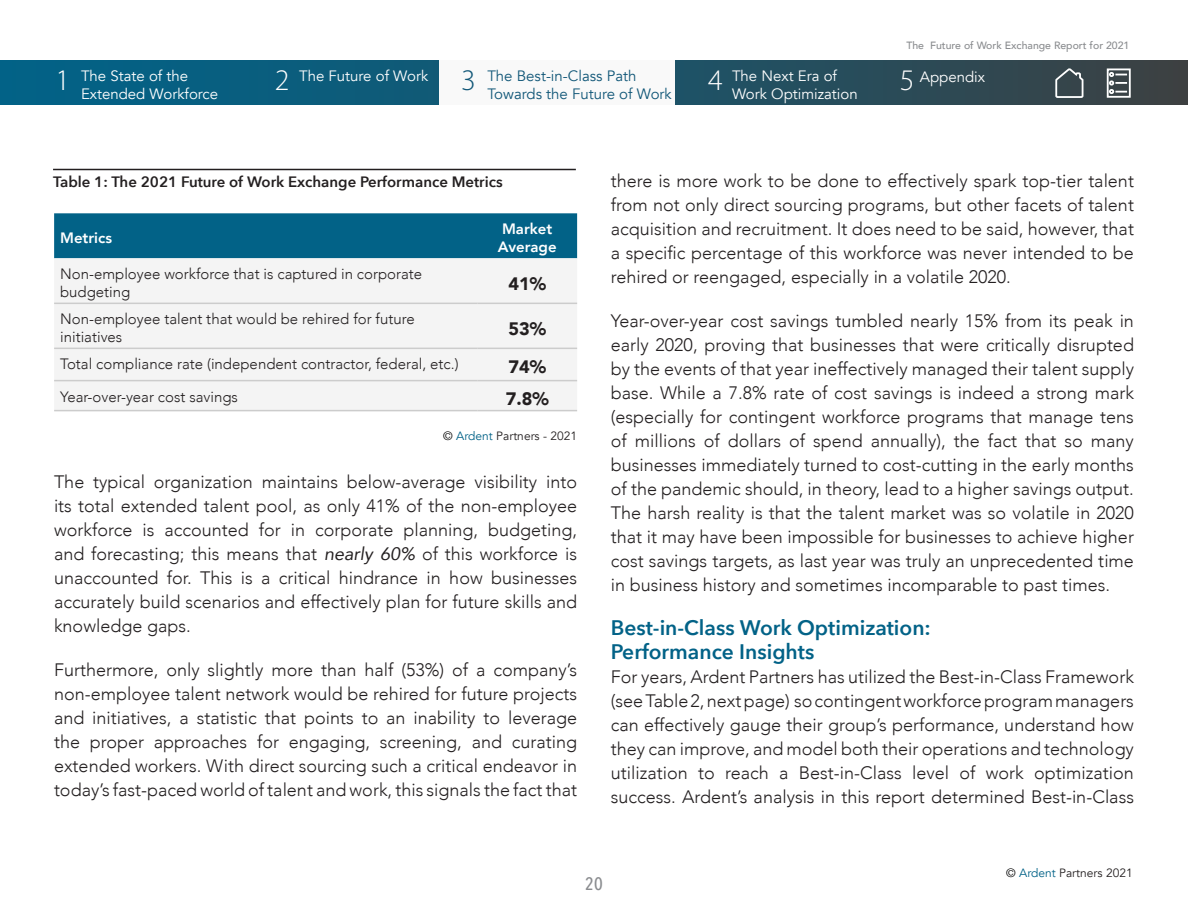
<style>
.page{position:relative;width:1188px;height:918px;background:#fff}
.page>*{position:absolute;margin:0;border:0;box-sizing:border-box;transform-origin:0 0}
.t1{font:300 30px "Myriad Pro";color:#fff}
.t2{font:300 30px "Myriad Pro";color:#115778}
.Heading{font:600 21px/24px "Avenir Next";color:#026287}
.body{font:300 18px/24px "Avenir";color:#231f20;text-align:justify}
.Cell_Number{font:900 18px "Avenir";color:#231f20}
.t3{font:500 18px "Avenir Next Condensed";color:#8a8c8f}
.Cell_Text{font:300 15px/18px "Avenir";color:#231f20}
.t4{font:15px/18px "Avenir";color:#fff}
.Figure_Heading{font:600 15px "Avenir Next";color:#231f20}
.t5{font:15px/18px "Avenir";color:#115778}
.Cell_Header{font:800 15px/18px "Avenir";color:#fff}
.t6{font:12px "Avenir";color:#231f20}
.t7{font:500 10.5px "Avenir";color:#8a8c8f}
.s1{color:#000}
.s2{color:#026287}
.s3{font-weight:400;font-style:italic}
.s4{color:#211d1e}
</style>
<div class="page">
<hr style="left:53px;top:169px;width:523px;height:1px;background:#231f20">
<div style="left:54px;top:213px;width:523px;height:45px;background:#026287"></div>
<div style="left:54px;top:258px;width:523px;height:152px;background:#f4f4f4"></div>
<hr style="left:54px;top:303px;width:423px;height:1px;background:#ccc">
<hr style="left:477px;top:303px;width:100px;height:1px;background:#ccc">
<hr style="left:54px;top:348px;width:423px;height:1px;background:#ccc">
<hr style="left:477px;top:348px;width:100px;height:1px;background:#ccc">
<hr style="left:54px;top:380px;width:423px;height:1px;background:#ccc">
<hr style="left:477px;top:380px;width:100px;height:1px;background:#ccc">
<hr style="left:54px;top:410px;width:423px;height:1px;background:#ccc">
<hr style="left:477px;top:410px;width:100px;height:1px;background:#ccc">
<svg style="left:0;top:60px;width:1188px;height:45px;background:#1b5469"></svg>
<div style="left:440px;top:60px;width:235px;height:45px;background:#f9f9f9"></div>
<svg style="left:1106px;top:68px;width:26px;height:31px"></svg>
<svg style="left:1054px;top:67px;width:31px;height:32px"></svg>
<p class="t7" style="left:906px;top:37px;width:225px">The Future of Work Exchange Report for 2021</p>
<h1 class="t1" style="left:56px;top:62px;width:16px">1</h1>
<p class="t4" style="left:299px;top:67px;width:131px">The Future of Work</p>
<p class="t4" style="left:81px;top:67px;width:139px">The State of the<br>Extended Workforce</p>
<h1 class="t1" style="left:275px;top:62px;width:16px">2</h1>
<p class="t4" style="left:732px;top:67px;width:127px">The Next Era of<br>Work Optimization</p>
<p class="t5" style="left:487px;top:67px;width:186px">The Best-in-Class Path<br>Towards the Future of Work</p>
<h1 class="t1" style="left:708px;top:62px;width:16px">4</h1>
<p class="t4" style="left:920px;top:68px;width:67px">Appendix</p>
<h1 class="t2" style="left:461px;top:62px;width:16px">3</h1>
<h1 class="t1" style="left:900px;top:62px;width:16px">5</h1>
<p class="Figure_Heading" style="left:53px;top:169px;width:451px">Table 1: The 2021 Future of Work Exchange Performance Metrics</p>
<p class="Cell_Header" style="left:60px;top:229px;width:53px">Metrics</p>
<p class="Cell_Header" style="left:498px;top:220px;width:60px">Market<br>Average</p>
<p class="Cell_Text" style="left:60px;top:265px;width:364px">Non-employee workforce that is captured in corporate budgeting</p>
<p class="Cell_Number" style="left:508px;top:268px;width:39px">41%</p>
<p class="Cell_Text" style="left:60px;top:310px;width:356px">Non-employee talent that would be rehired for future initiatives</p>
<p class="Cell_Number" style="left:508px;top:313px;width:39px">53%</p>
<p class="Cell_Text" style="left:60px;top:355px;width:400px">Total compliance rate (independent contractor, federal, etc.)</p>
<p class="Cell_Number" style="left:508px;top:352px;width:39px">74%</p>
<p class="Cell_Text" style="left:60px;top:387px;width:179px">Year-over-year cost savings</p>
<p class="Cell_Number" style="left:506px;top:383px;width:44px">7.8%</p>
<p class="t6" style="left:443px;top:429px;width:135px"><span class="s1">©</span> <span class="s2">Ardent</span> Partners - 2021</p>
<p class="body" style="left:54px;top:470px;width:525px">The typical organization maintains below-average visibility into its total extended talent pool, as only 41% of the non-employee workforce is accounted for in corporate planning, budgeting, and forecasting; this means that <span class="s3">nearly 60%</span> of this workforce is unaccounted for. This is a critical hindrance in how businesses accurately build scenarios and effectively plan for future skills and knowledge gaps.</p>
<p class="body" style="left:54px;top:658px;width:525px">Furthermore, only slightly more than half (53%) of a company’s non-employee talent network would be rehired for future projects and initiatives, a statistic that points to an inability to leverage the proper approaches for engaging, screening, and curating extended workers. With direct sourcing such a critical endeavor in today’s fast-paced world of talent and work, this signals the fact that</p>
<p class="body" style="left:611px;top:169px;width:525px">there is more work to be done to effectively spark top-tier talent from not only direct sourcing programs, but other facets of talent acquisition and recruitment. It does need to be said, however, that a specific percentage of this workforce was never intended to be rehired or reengaged, especially in a volatile 2020.</p>
<p class="body" style="left:611px;top:309px;width:525px">Year-over-year cost savings tumbled nearly 15% from its peak in early 2020, proving that businesses that were critically disrupted by the events of that year ineffectively managed their talent supply base. While a 7.8% rate of cost savings is indeed a strong mark (especially for contingent workforce programs that manage tens of millions of dollars of spend annually), the fact that so many businesses immediately turned to cost-cutting in the early months of the pandemic should, in theory, lead to a higher savings output.<br>The harsh reality is that the talent market was so volatile in 2020 that it may have been impossible for businesses to achieve higher cost savings targets, as last year was truly an unprecedented time in business history and sometimes incomparable to past times.</p>
<p class="Heading" style="left:611px;top:615px;width:322px">Best-in-Class Work Optimization:<br>Performance Insights</p>
<p class="body" style="left:611px;top:665px;width:525px">For years, Ardent Partners has utilized the Best-in-Class Framework (see Table 2, next page) so contingent workforce program managers can effectively gauge their group’s performance, understand how they can improve, and model both their operations and technology utilization to reach a Best-in-Class level of work optimization success. <span class="s4">Ardent’s analysis in this report determined Best-in-Class</span></p>
<p class="t3" style="left:585px;top:873px;width:19px">20</p>
<p class="t6" style="left:1006px;top:866px;width:128px"><span class="s1">©</span> <span class="s2">Ardent</span> Partners 2021</p>
</div>
